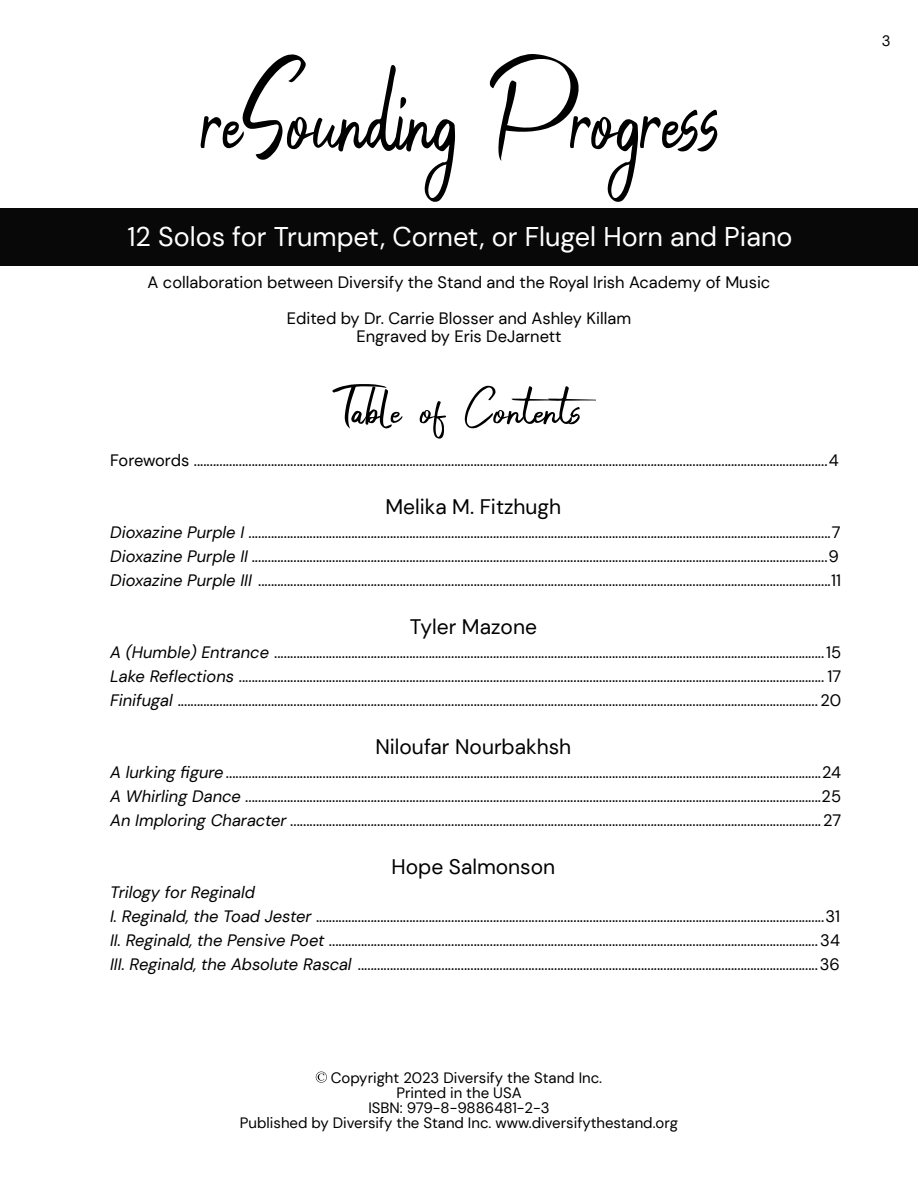
<style>
.page{position:relative;width:918px;height:1188px;background:#fff}
.page>*{position:absolute;margin:0;border:0;box-sizing:border-box;transform-origin:0 0}
.t1{font:64.5px "Anjhay";color:#000}
.t2{font:27px "DM Sans";color:#fff}
.t3{font:21px "DM Sans";color:#000}
.t4{font:16.5px/24px "DM Sans";color:#000}
.t5{font:16.5px "DM Sans";letter-spacing:-.02em;color:#000}
.t6{font:15px "DM Sans";color:#000}
.s1{font-style:italic}
</style>
<div class="page">
<svg style="left:201px;top:54px;width:254px;height:148px"></svg>
<svg style="left:490px;top:54px;width:228px;height:148px"></svg>
<svg style="left:316px;top:1072px;width:11px;height:11px"></svg>
<div style="left:0;top:208px;width:918px;height:58px;background:#080808"></div>
<p class="t6" style="left:882px;top:31px;width:10px">3</p>
<h2 class="t2" style="left:127px;top:219px;width:667px">12 Solos for Trumpet, Cornet, or Flugel Horn and Piano</h2>
<p class="t4" style="left:148px;top:264px;width:624px;line-height:36px;text-align:center">A collaboration between Diversify the Stand and the Royal Irish Academy of Music<br>Edited by Dr. Carrie Blosser and Ashley Killam</p>
<p class="t4" style="left:356px;top:324px;width:207px">Engraved by Eris DeJarnett</p>
<h1 class="t1" style="left:336px;top:386px;width:273px">Table of Contents</h1>
<p class="t5" style="left:110px;top:450px;width:730px">Forewords .....................................................................................................................................................................................................4</p>
<p class="t3" style="left:385px;top:494px;width:177px">Melika M. Fitzhugh</p>
<p class="t4" style="left:110px;top:521px;width:733px"><span class="s1">Dioxazine Purple I</span> .....................................................................................................................................................................................7<br><span class="s1">Dioxazine Purple II</span> ...................................................................................................................................................................................9<br><span class="s1">Dioxazine Purple III</span> ..................................................................................................................................................................................11</p>
<p class="t3" style="left:410px;top:614px;width:129px">Tyler Mazone</p>
<p class="t4" style="left:110px;top:641px;width:733px;text-align:justify"><span class="s1">A (Humble) Entrance</span> ...........................................................................................................................................................................15<br><span class="s1">Lake Reflections</span> ...................................................................................................................................................................................... 17<br><span class="s1">Finifugal</span> ....................................................................................................................................................................................................... 20</p>
<p class="t3" style="left:375px;top:734px;width:197px">Niloufar Nourbakhsh</p>
<p class="t4" style="left:110px;top:761px;width:733px;text-align:justify"><span class="s1">A lurking figure</span>.........................................................................................................................................................................................24<br><span class="s1">A Whirling Dance</span> ...................................................................................................................................................................................25<br><span class="s1">An Imploring Character</span> ..................................................................................................................................................................... 27</p>
<p class="t3" style="left:391px;top:854px;width:165px">Hope Salmonson</p>
<p class="t4" style="left:110px;top:881px;width:731px"><span class="s1">Trilogy for Reginald<br>I. Reginald, the Toad Jester</span> ..............................................................................................................................................................31<br><span class="s1">II. Reginald, the Pensive Poet</span> ........................................................................................................................................................ 34<br><span class="s1">III. Reginald, the Absolute Rascal</span> ...............................................................................................................................................36</p>
<p class="t6" style="left:331px;top:1068px;width:273px">Copyright 2023 Diversify the Stand Inc.</p>
<p class="t6" style="left:396px;top:1083px;width:127px">Printed in the USA</p>
<p class="t6" style="left:368px;top:1098px;width:183px">ISBN: 979-8-9886481-2-3</p>
<p class="t6" style="left:240px;top:1113px;width:440px">Published by Diversify the Stand Inc. www.diversifythestand.org</p>
</div>
